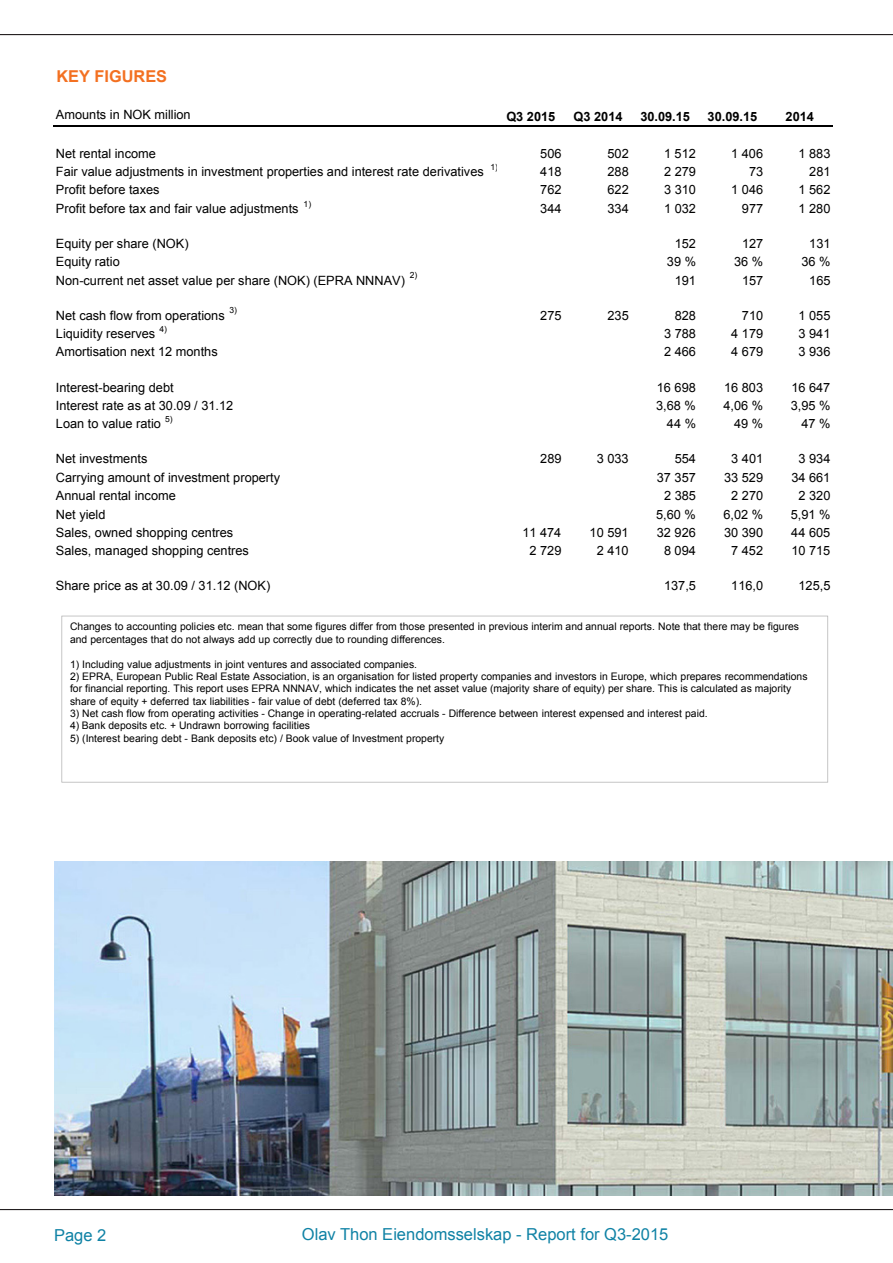
<style>
.page{position:relative;width:893px;height:1263px;background:#fff}
.page>*{position:absolute;margin:0;border:0;box-sizing:border-box;transform-origin:0 0}
.t1{font:16.5px "Arial";color:#0f82a5}
.t2{font:700 16.35px "Arial";color:#f37021}
.t3{font:12.75px "Arial";color:#000}
.t4{font:700 12.75px "Arial";color:#000}
.t5{font:10.35px/12.3px "Arial";color:#000}
.t6{font:8.55px "Arial";color:#000}
</style>
<div class="page">
<hr style="left:0;top:34px;width:893px;height:1px;background:#231f20">
<hr style="left:0;top:1209px;width:893px;height:1px;background:#231f20">
<hr style="left:54px;top:125px;width:779px;height:1px;background:#000">
<svg style="left:61px;top:616px;width:767px;height:167px"></svg>
<img style="left:54px;top:861px;width:839px;height:335px">
<p class="t2" style="left:56px;top:65px;width:112px">KEY FIGURES</p>
<p class="t3" style="left:56px;top:106px;width:136px">Amounts in NOK million</p>
<p class="t4" style="left:506px;top:108px;width:50px">Q3 2015</p>
<p class="t4" style="left:574px;top:108px;width:50px">Q3 2014</p>
<p class="t4" style="left:640px;top:108px;width:51px">30.09.15</p>
<p class="t4" style="left:708px;top:108px;width:51px">30.09.15</p>
<p class="t4" style="left:785px;top:108px;width:30px">2014</p>
<p class="t3" style="left:56px;top:145px;width:102px">Net rental income</p>
<p class="t3" style="left:540px;top:145px;width:23px">506</p>
<p class="t3" style="left:607px;top:145px;width:23px">502</p>
<p class="t3" style="left:664px;top:145px;width:33px">1 512</p>
<p class="t3" style="left:731px;top:145px;width:33px">1 406</p>
<p class="t3" style="left:798px;top:145px;width:33px">1 883</p>
<p class="t3" style="left:56px;top:163px;width:429px">Fair value adjustments in investment properties and interest rate derivatives</p>
<p class="t6" style="left:490px;top:161px;width:9px">1)</p>
<p class="t3" style="left:540px;top:163px;width:23px">418</p>
<p class="t3" style="left:607px;top:163px;width:23px">288</p>
<p class="t3" style="left:664px;top:163px;width:33px">2 279</p>
<p class="t3" style="left:749px;top:163px;width:16px">73</p>
<p class="t3" style="left:809px;top:163px;width:23px">281</p>
<p class="t3" style="left:56px;top:182px;width:105px">Profit before taxes</p>
<p class="t3" style="left:540px;top:182px;width:23px">762</p>
<p class="t3" style="left:607px;top:182px;width:23px">622</p>
<p class="t3" style="left:664px;top:182px;width:33px">3 310</p>
<p class="t3" style="left:731px;top:182px;width:33px">1 046</p>
<p class="t3" style="left:798px;top:182px;width:33px">1 562</p>
<p class="t3" style="left:56px;top:200px;width:244px">Profit before tax and fair value adjustments</p>
<p class="t6" style="left:304px;top:198px;width:9px">1)</p>
<p class="t3" style="left:540px;top:200px;width:23px">344</p>
<p class="t3" style="left:607px;top:200px;width:23px">334</p>
<p class="t3" style="left:664px;top:200px;width:33px">1 032</p>
<p class="t3" style="left:742px;top:200px;width:23px">977</p>
<p class="t3" style="left:798px;top:200px;width:33px">1 280</p>
<p class="t3" style="left:56px;top:235px;width:134px">Equity per share (NOK)</p>
<p class="t3" style="left:675px;top:235px;width:23px">152</p>
<p class="t3" style="left:742px;top:235px;width:23px">127</p>
<p class="t3" style="left:809px;top:235px;width:23px">131</p>
<p class="t3" style="left:56px;top:253px;width:65px">Equity ratio</p>
<p class="t3" style="left:667px;top:253px;width:31px">39 %</p>
<p class="t3" style="left:734px;top:253px;width:31px">36 %</p>
<p class="t3" style="left:801px;top:253px;width:31px">36 %</p>
<p class="t3" style="left:56px;top:272px;width:351px">Non-current net asset value per share (NOK) (EPRA NNNAV)</p>
<p class="t6" style="left:410px;top:270px;width:9px">2)</p>
<p class="t3" style="left:675px;top:272px;width:23px">191</p>
<p class="t3" style="left:742px;top:272px;width:23px">157</p>
<p class="t3" style="left:809px;top:272px;width:23px">165</p>
<p class="t3" style="left:56px;top:307px;width:170px">Net cash flow from operations</p>
<p class="t6" style="left:229px;top:305px;width:9px">3)</p>
<p class="t3" style="left:540px;top:307px;width:23px">275</p>
<p class="t3" style="left:607px;top:307px;width:23px">235</p>
<p class="t3" style="left:675px;top:307px;width:23px">828</p>
<p class="t3" style="left:742px;top:307px;width:23px">710</p>
<p class="t3" style="left:798px;top:307px;width:33px">1 055</p>
<p class="t3" style="left:56px;top:325px;width:101px">Liquidity reserves</p>
<p class="t6" style="left:159px;top:323px;width:9px">4)</p>
<p class="t3" style="left:664px;top:325px;width:33px">3 788</p>
<p class="t3" style="left:731px;top:325px;width:33px">4 179</p>
<p class="t3" style="left:798px;top:325px;width:33px">3 941</p>
<p class="t3" style="left:56px;top:344px;width:163px">Amortisation next 12 months</p>
<p class="t3" style="left:664px;top:344px;width:33px">2 466</p>
<p class="t3" style="left:731px;top:344px;width:33px">4 679</p>
<p class="t3" style="left:798px;top:344px;width:33px">3 936</p>
<p class="t3" style="left:56px;top:379px;width:119px">Interest-bearing debt</p>
<p class="t3" style="left:657px;top:379px;width:41px">16 698</p>
<p class="t3" style="left:724px;top:379px;width:41px">16 803</p>
<p class="t3" style="left:791px;top:379px;width:41px">16 647</p>
<p class="t3" style="left:56px;top:397px;width:179px">Interest rate as at 30.09 / 31.12</p>
<p class="t3" style="left:656px;top:397px;width:41px">3,68 %</p>
<p class="t3" style="left:723px;top:397px;width:41px">4,06 %</p>
<p class="t3" style="left:791px;top:397px;width:41px">3,95 %</p>
<p class="t3" style="left:56px;top:415px;width:107px">Loan to value ratio</p>
<p class="t6" style="left:165px;top:413px;width:9px">5)</p>
<p class="t3" style="left:667px;top:415px;width:31px">44 %</p>
<p class="t3" style="left:734px;top:415px;width:31px">49 %</p>
<p class="t3" style="left:801px;top:415px;width:31px">47 %</p>
<p class="t3" style="left:56px;top:451px;width:93px">Net investments</p>
<p class="t3" style="left:540px;top:451px;width:23px">289</p>
<p class="t3" style="left:597px;top:451px;width:33px">3 033</p>
<p class="t3" style="left:675px;top:451px;width:23px">554</p>
<p class="t3" style="left:731px;top:451px;width:33px">3 401</p>
<p class="t3" style="left:798px;top:451px;width:33px">3 934</p>
<p class="t3" style="left:56px;top:469px;width:226px">Carrying amount of investment property</p>
<p class="t3" style="left:657px;top:469px;width:41px">37 357</p>
<p class="t3" style="left:724px;top:469px;width:41px">33 529</p>
<p class="t3" style="left:791px;top:469px;width:41px">34 661</p>
<p class="t3" style="left:56px;top:487px;width:121px">Annual rental income</p>
<p class="t3" style="left:664px;top:487px;width:33px">2 385</p>
<p class="t3" style="left:731px;top:487px;width:33px">2 270</p>
<p class="t3" style="left:798px;top:487px;width:33px">2 320</p>
<p class="t3" style="left:56px;top:506px;width:51px">Net yield</p>
<p class="t3" style="left:656px;top:506px;width:41px">5,60 %</p>
<p class="t3" style="left:723px;top:506px;width:41px">6,02 %</p>
<p class="t3" style="left:791px;top:506px;width:41px">5,91 %</p>
<p class="t3" style="left:56px;top:524px;width:179px">Sales, owned shopping centres</p>
<p class="t3" style="left:522px;top:524px;width:41px">11 474</p>
<p class="t3" style="left:590px;top:524px;width:41px">10 591</p>
<p class="t3" style="left:657px;top:524px;width:41px">32 926</p>
<p class="t3" style="left:724px;top:524px;width:41px">30 390</p>
<p class="t3" style="left:791px;top:524px;width:41px">44 605</p>
<p class="t3" style="left:56px;top:542px;width:195px">Sales, managed shopping centres</p>
<p class="t3" style="left:529px;top:542px;width:33px">2 729</p>
<p class="t3" style="left:597px;top:542px;width:33px">2 410</p>
<p class="t3" style="left:664px;top:542px;width:33px">8 094</p>
<p class="t3" style="left:731px;top:542px;width:33px">7 452</p>
<p class="t3" style="left:791px;top:542px;width:41px">10 715</p>
<p class="t3" style="left:56px;top:578px;width:216px">Share price as at 30.09 / 31.12 (NOK)</p>
<p class="t3" style="left:664px;top:578px;width:33px">137,5</p>
<p class="t3" style="left:731px;top:578px;width:33px">116,0</p>
<p class="t3" style="left:798px;top:578px;width:33px">125,5</p>
<p class="t5" style="left:70px;top:620px;width:730px">Changes to accounting policies etc. mean that some figures differ from those presented in previous interim and annual reports. Note that there may be figures and percentages that do not always add up correctly due to rounding differences.</p>
<p class="t5" style="left:70px;top:658px;width:349px">1) Including value adjustments in joint ventures and associated companies.</p>
<p class="t5" style="left:70px;top:671px;width:739px">2) EPRA, European Public Real Estate Association, is an organisation for listed property companies and investors in Europe, which prepares recommendations for financial reporting. This report uses EPRA NNNAV, which indicates the net asset value (majority share of equity) per share. This is calculated as majority share of equity + deferred tax liabilities - fair value of debt (deferred tax 8%).</p>
<p class="t5" style="left:70px;top:707px;width:639px">3) Net cash flow from operating activities - Change in operating-related accruals - Difference between interest expensed and interest paid.</p>
<p class="t5" style="left:70px;top:720px;width:241px">4) Bank deposits etc. + Undrawn borrowing facilities</p>
<p class="t5" style="left:70px;top:732px;width:376px">5) (Interest bearing debt - Bank deposits etc) / Book value of Investment property</p>
<p class="t1" style="left:54px;top:1225px;width:54px">Page 2</p>
<h1 class="t1" style="left:302px;top:1223px;width:368px">Olav Thon Eiendomsselskap - Report for Q3-2015</h1>
</div>
